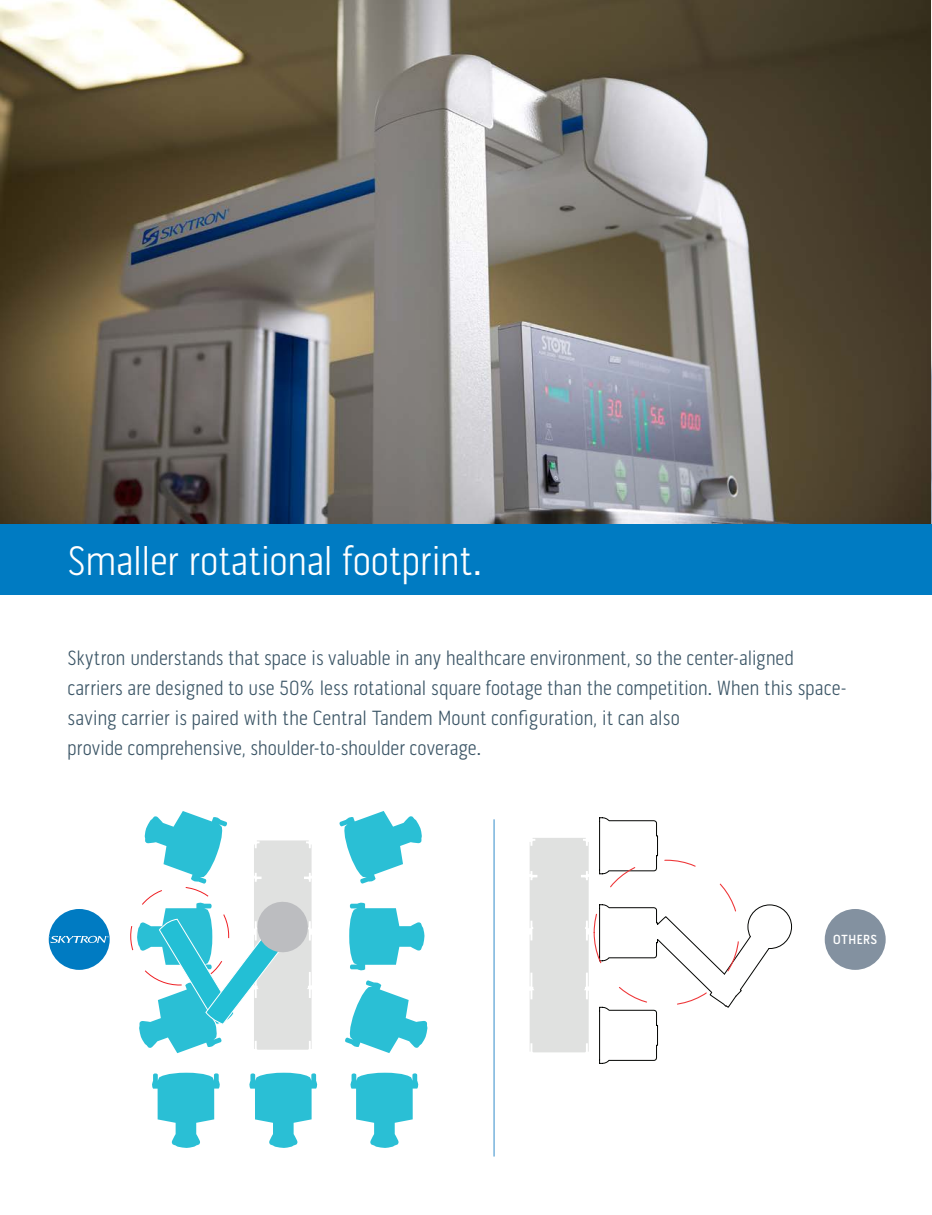
<style>
.page{position:relative;width:932px;height:1215px;background:#fff}
.page>*{position:absolute;margin:0;border:0;box-sizing:border-box;transform-origin:0 0}
.Table_Header{font:300 42px "Pill Gothic 300 mg";letter-spacing:-.015em;color:#fff}
.t1{font:300 21px/30px "Pill Gothic 300 mg";letter-spacing:-.005em;color:#3b5566}
.small_quotes{font:600 13.5px "Pill Gothic 300 mg";letter-spacing:.035em;color:#fff}
</style>
<div class="page">
<img style="left:0;top:0;width:932px;height:524px">
<div style="left:47px;top:907px;width:64px;height:64px;background:#007bc2;border-radius:50%"></div>
<div style="left:46px;top:906px;width:67px;height:67px;border:3px solid #fff;border-radius:50%"></div>
<svg style="left:50px;top:936px;width:59px;height:7px"></svg>
<hr style="left:493px;top:819px;width:1px;height:338px;background:#328ccb">
<div style="left:823px;top:907px;width:64px;height:64px;background:#8391a0;border-radius:50%"></div>
<div style="left:821px;top:906px;width:67px;height:67px;border:3px solid #fff;border-radius:50%"></div>
<svg style="left:249px;top:1073px;width:69px;height:75px"></svg>
<svg style="left:350px;top:1073px;width:69px;height:75px"></svg>
<svg style="left:349px;top:902px;width:75px;height:69px"></svg>
<svg style="left:152px;top:1073px;width:68px;height:75px"></svg>
<svg style="left:345px;top:980px;width:82px;height:73px"></svg>
<svg style="left:339px;top:811px;width:83px;height:73px"></svg>
<svg style="left:130px;top:811px;width:181px;height:242px"></svg>
<div style="left:529px;top:838px;width:59px;height:214px;background:#e0e1e0"></div>
<svg style="left:599px;top:817px;width:59px;height:58px"></svg>
<svg style="left:599px;top:904px;width:193px;height:160px"></svg>
<div style="left:0;top:524px;width:932px;height:71px;background:#007bc2"></div>
<p class="Table_Header" style="left:68px;top:537px;width:416px">Smaller rotational footprint.</p>
<p class="t1" style="left:68px;top:643px;width:780px">Skytron understands that space is valuable in any healthcare environment, so the center-aligned carriers are designed to use 50% less rotational square footage than the competition. When this space&shy;saving carrier is paired with the Central Tandem Mount configuration, it can also<br>provide comprehensive, shoulder-to-shoulder coverage.</p>
<p class="small_quotes" style="left:833px;top:934px;width:45px">OTHERS</p>
</div>
